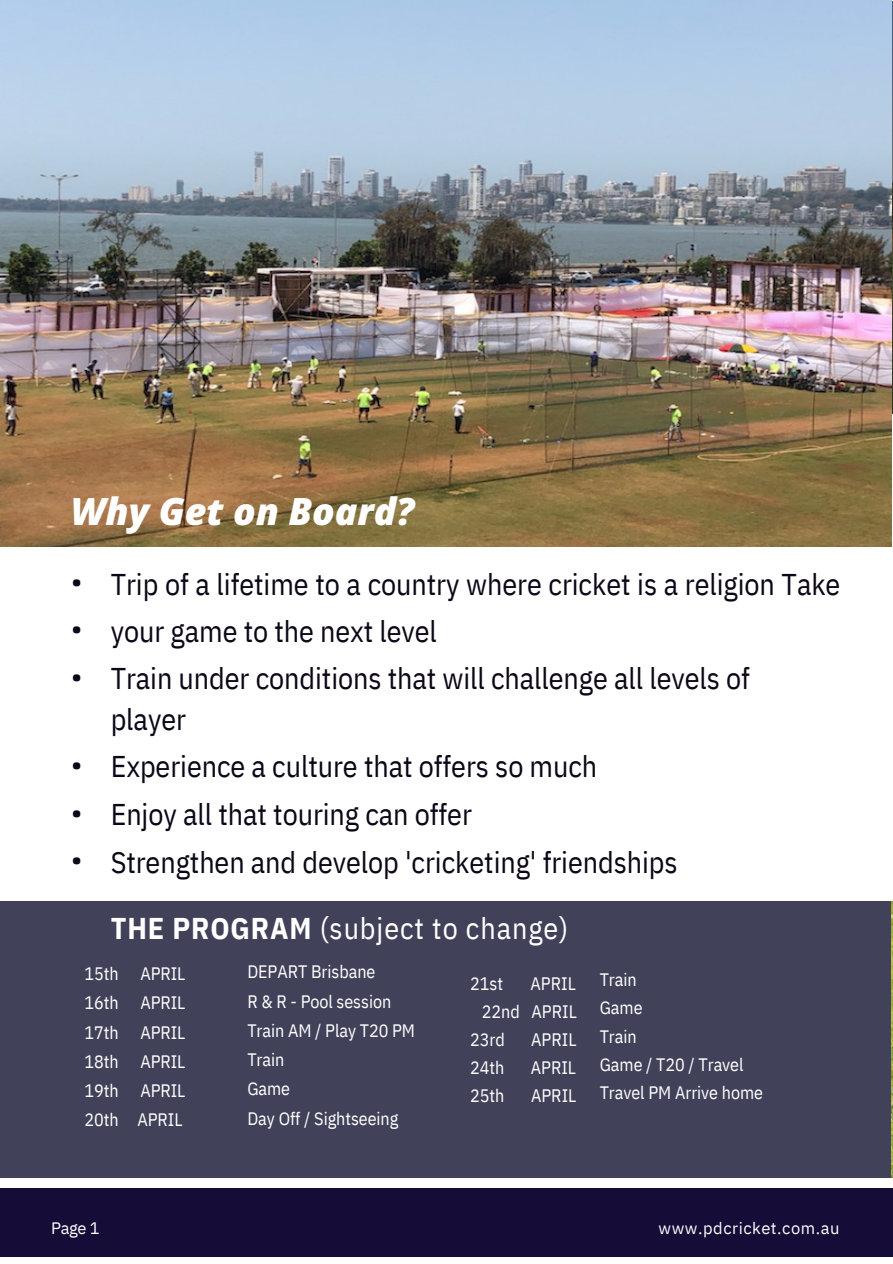
<style>
.page{position:relative;width:893px;height:1264px;background:#fff}
.page>*{position:absolute;margin:0;border:0;box-sizing:border-box;transform-origin:0 0}
.t1{font:italic 800 37.5px "Open Sans";letter-spacing:-.005em;color:#fff}
.t2{font:30px/47.2px "IBM Plex Sans Cond";letter-spacing:-.005em;color:#0c0717}
.t3{font:30px "IBM Plex Sans Cond";letter-spacing:.03em;color:#fff}
.t4{font:30px/47.2px "IBM Plex Sans";color:#0c0717;text-align:justify}
.t5{font:18px/29.2px "IBM Plex Sans Cond";letter-spacing:-.005em;color:#fff}
.t6{font:16.5px "IBM Plex Sans";letter-spacing:.03em;color:#fff}
.s1{font-weight:700}
</style>
<div class="page">
<div style="left:0;top:901px;width:892px;height:276px;background:#41415a"></div>
<div style="left:0;top:1188px;width:892px;height:68px;background:#150d37"></div>
<img style="left:891px;top:901px;width:1px;height:276px">
<img style="left:1px;top:0;width:890px;height:546px">
<p class="t1" style="left:71px;top:485px;width:345px">Why Get on Board?</p>
<p class="t2" style="left:111px;top:560px;width:731px">Trip of a lifetime to a country where cricket is a religion Take your game to the next level</p>
<p class="t2" style="left:111px;top:654px;width:640px">Train under conditions that will challenge all levels of</p>
<p class="t2" style="left:111px;top:695px;width:77px">player</p>
<p class="t2" style="left:111px;top:742px;width:488px">Experience a culture that offers so much</p>
<p class="t2" style="left:111px;top:790px;width:363px">Enjoy all that touring can offer</p>
<p class="t2" style="left:111px;top:837px;width:568px">Strengthen and develop 'cricketing' friendships</p>
<p class="t3" style="left:111px;top:908px;width:459px"><span class="s1">THE PROGRAM</span> (subject to change)</p>
<p class="t5" style="left:84px;top:958px;width:102px;text-align:justify">15th APRIL 16th APRIL 17th APRIL 18th APRIL 19th APRIL 20th APRIL</p>
<p class="t5" style="left:247px;top:956px;width:130px">DEPART Brisbane</p>
<p class="t4" style="left:71px;top:557px;width:13px">• • •</p>
<p class="t4" style="left:71px;top:740px;width:13px">•</p>
<p class="t4" style="left:71px;top:787px;width:13px">•</p>
<p class="t4" style="left:71px;top:835px;width:13px">•</p>
<p class="t5" style="left:599px;top:964px;width:39px">Train</p>
<p class="t5" style="left:599px;top:993px;width:44px">Game</p>
<p class="t5" style="left:599px;top:1021px;width:39px">Train</p>
<p class="t5" style="left:599px;top:1049px;width:165px;line-height:28px">Game / T20 / Travel<br>Travel PM Arrive home</p>
<p class="t5" style="left:470px;top:968px;width:34px">21st</p>
<p class="t5" style="left:530px;top:968px;width:47px">APRIL</p>
<p class="t5" style="left:482px;top:996px;width:96px">22nd APRIL</p>
<p class="t5" style="left:470px;top:1024px;width:36px">23rd</p>
<p class="t5" style="left:531px;top:1024px;width:47px">APRIL</p>
<p class="t5" style="left:470px;top:1052px;width:36px">24th</p>
<p class="t5" style="left:530px;top:1052px;width:47px">APRIL</p>
<p class="t5" style="left:470px;top:1080px;width:36px">25th</p>
<p class="t5" style="left:531px;top:1080px;width:47px">APRIL</p>
<p class="t5" style="left:247px;top:986px;width:169px">R &amp; R - Pool session<br>Train AM / Play T20 PM<br>Train</p>
<p class="t5" style="left:247px;top:1073px;width:44px">Game</p>
<p class="t5" style="left:247px;top:1103px;width:152px">Day Off / Sightseeing</p>
<p class="t6" style="left:51px;top:1217px;width:50px">Page 1</p>
<p class="t6" style="left:658px;top:1217px;width:182px">www.pdcricket.com.au</p>
</div>
